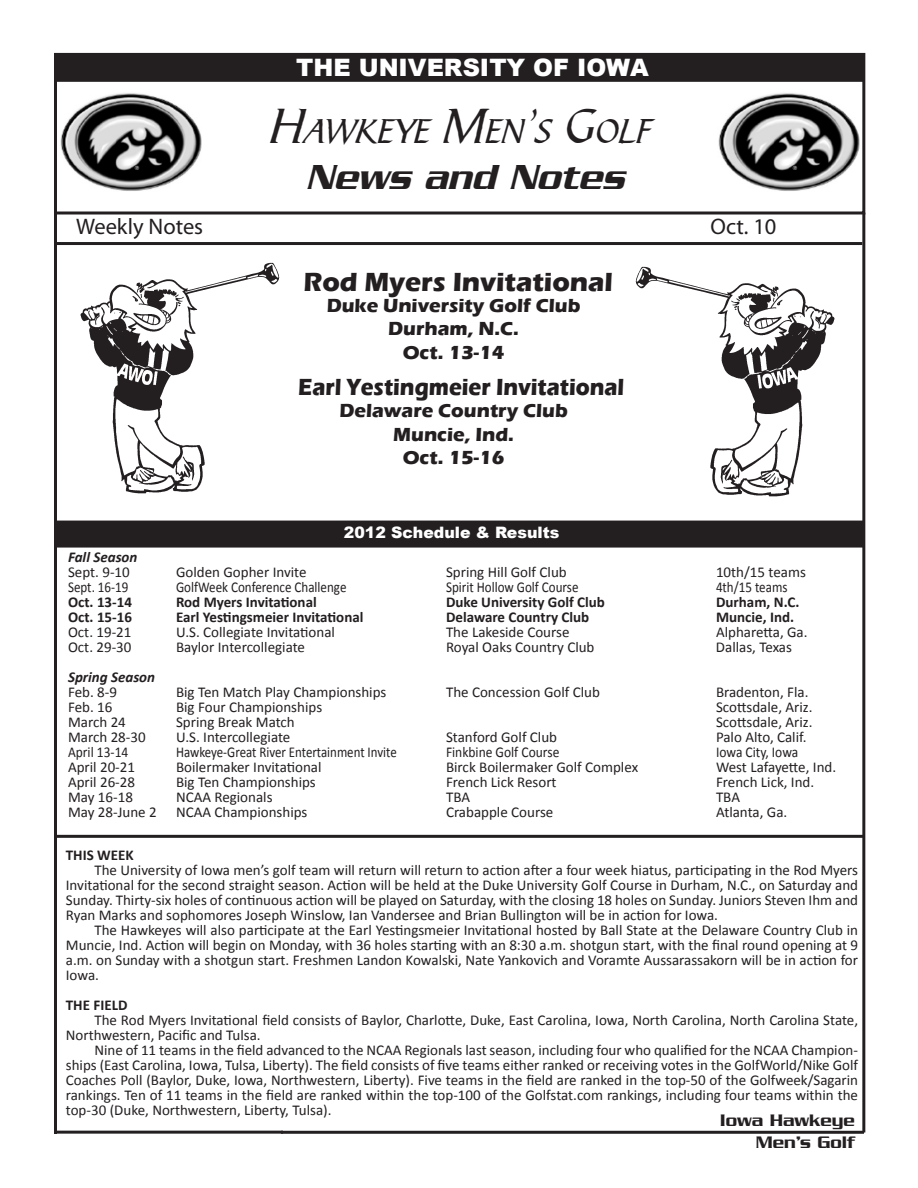
<style>
.page{position:relative;width:918px;height:1188px;background:#fff}
.page>*{position:absolute;margin:0;border:0;box-sizing:border-box;transform-origin:0 0}
.t1{font:italic 500 37.5px "Serpentine";color:#231f20}
.t2{font:35.7px "Bible Scr T";color:#231f20}
.t3{font:700 27px "Eras ITC";color:#231f20}
.t4{font:700 24px "Eras ITC";color:#231f20;scale:.9 1}
.t5{font:900 24px "Arial";color:#fff}
.t6{font:22.5px "Myriad Pro";color:#231f20}
.t7{font:700 19.5px "Eras ITC";color:#231f20}
.t8{font:500 18px "Serpentine";color:#231f20}
.t9{font:900 15.75px "Arial";color:#fff}
.t10{font:15px/15px "Calibri";color:#231f20;text-align:justify}
.t11{font:700 15px "Calibri";color:#231f20}
.t12{font:15px "Calibri";color:#231f20;scale:.87 1}
.t13{font:15px "Calibri";color:#231f20;scale:.9 1}
.t14{font:15px "Calibri";color:#231f20;scale:.86 1}
.t15{font:italic 700 15px "Calibri";color:#231f20}
.s1{font-size:51px}
</style>
<div class="page">
<div style="left:54px;top:53px;width:811px;height:161px;border:3px solid #231f20"></div>
<hr style="left:281px;top:1131px;width:583px;height:3px;background:#231f20">
<div style="left:56px;top:524px;width:806px;height:21px;background:#231f20"></div>
<div style="left:54px;top:522px;width:810px;height:26px;border:4px solid #231f20"></div>
<div style="left:55px;top:55px;width:808px;height:26px;background:#231f20"></div>
<div style="left:54px;top:54px;width:810px;height:28px;border:2px solid #231f20"></div>
<img style="left:60px;top:93px;width:141px;height:98px">
<hr style="left:54px;top:521px;width:810px;height:3px;background:#231f20">
<img style="left:718px;top:93px;width:141px;height:98px">
<hr style="left:54px;top:242px;width:808px;height:3px;background:#231f20">
<hr style="left:862px;top:213px;width:3px;height:919px;background:#231f20">
<hr style="left:54px;top:1131px;width:229px;height:3px;background:#231f20">
<hr style="left:54px;top:210px;width:3px;height:924px;background:#231f20">
<hr style="left:56px;top:835px;width:808px;height:3px;background:#231f20">
<img style="left:635px;top:266px;width:200px;height:231px">
<img style="left:80px;top:262px;width:200px;height:232px">
<p class="t5" style="left:296px;top:50px;width:354px">THE UNIVERSITY OF IOWA</p>
<p class="t2" style="left:270px;top:112px;width:383px"><span class="s1">H</span>AWKEYE <span class="s1">M</span>EN<span class="s1">’</span>S <span class="s1">G</span>OLF</p>
<p class="t1" style="left:306px;top:156px;width:320px">News and Notes</p>
<p class="t6" style="left:76px;top:213px;width:129px">Weekly Notes</p>
<p class="t6" style="left:711px;top:213px;width:67px">Oct. 10</p>
<p class="t3" style="left:303px;top:267px;width:311px">Rod Myers Invitational</p>
<p class="t7" style="left:327px;top:294px;width:255px">Duke University Golf Club</p>
<p class="t7" style="left:388px;top:318px;width:132px">Durham, N.C.</p>
<p class="t7" style="left:403px;top:341px;width:103px">Oct. 13-14</p>
<p class="t4" style="left:298px;top:373px;width:364px">Earl Yestingmeier Invitational</p>
<p class="t7" style="left:339px;top:400px;width:230px">Delaware Country Club</p>
<p class="t7" style="left:393px;top:423px;width:122px">Muncie, Ind.</p>
<p class="t7" style="left:403px;top:446px;width:103px">Oct. 15-16</p>
<p class="t9" style="left:344px;top:521px;width:217px">2012 Schedule &amp; Results</p>
<p class="t15" style="left:68px;top:548px;width:71px">Fall Season</p>
<p class="t10" style="left:68px;top:565px;width:63px">Sept. 9-10</p>
<p class="t10" style="left:176px;top:565px;width:132px">Golden Gopher Invite</p>
<p class="t10" style="left:446px;top:565px;width:122px">Spring Hill Golf Club</p>
<p class="t10" style="left:716px;top:565px;width:91px">10th/15 teams</p>
<p class="t12" style="left:68px;top:578px;width:71px">Sept. 16-19</p>
<p class="t12" style="left:176px;top:578px;width:197px">GolfWeek Conference Challenge</p>
<p class="t12" style="left:446px;top:578px;width:154px">Spirit Hollow Golf Course</p>
<p class="t12" style="left:716px;top:578px;width:84px">4th/15 teams</p>
<p class="t11" style="left:68px;top:592px;width:66px">Oct. 13-14</p>
<p class="t11" style="left:176px;top:592px;width:142px">Rod Myers Invitational</p>
<p class="t11" style="left:446px;top:592px;width:160px">Duke University Golf Club</p>
<p class="t11" style="left:716px;top:592px;width:85px">Durham, N.C.</p>
<p class="t11" style="left:68px;top:607px;width:66px">Oct. 15-16</p>
<p class="t11" style="left:176px;top:607px;width:189px">Earl Yestingsmeier Invitational</p>
<p class="t11" style="left:446px;top:607px;width:145px">Delaware Country Club</p>
<p class="t11" style="left:716px;top:607px;width:80px">Muncie, Ind.</p>
<p class="t10" style="left:68px;top:625px;width:65px">Oct. 19-21</p>
<p class="t10" style="left:176px;top:625px;width:160px">U.S. Collegiate Invitational</p>
<p class="t10" style="left:446px;top:625px;width:125px">The Lakeside Course</p>
<p class="t10" style="left:716px;top:625px;width:93px">Alpharetta, Ga.</p>
<p class="t10" style="left:68px;top:640px;width:65px">Oct. 29-30</p>
<p class="t10" style="left:176px;top:640px;width:131px">Baylor Intercollegiate</p>
<p class="t10" style="left:446px;top:640px;width:150px">Royal Oaks Country Club</p>
<p class="t10" style="left:716px;top:640px;width:77px">Dallas, Texas</p>
<p class="t15" style="left:68px;top:668px;width:89px">Spring Season</p>
<p class="t10" style="left:68px;top:685px;width:50px">Feb. 8-9</p>
<p class="t10" style="left:176px;top:685px;width:212px">Big Ten Match Play Championships</p>
<p class="t10" style="left:446px;top:685px;width:155px">The Concession Golf Club</p>
<p class="t10" style="left:716px;top:685px;width:94px">Bradenton, Fla.</p>
<p class="t10" style="left:68px;top:700px;width:46px">Feb. 16</p>
<p class="t10" style="left:176px;top:700px;width:148px">Big Four Championships</p>
<p class="t10" style="left:716px;top:700px;width:98px">Scottsdale, Ariz.</p>
<p class="t10" style="left:68px;top:715px;width:59px">March 24</p>
<p class="t10" style="left:176px;top:715px;width:120px">Spring Break Match</p>
<p class="t10" style="left:716px;top:715px;width:98px">Scottsdale, Ariz.</p>
<p class="t10" style="left:68px;top:730px;width:79px">March 28-30</p>
<p class="t10" style="left:176px;top:730px;width:116px">U.S. Intercollegiate</p>
<p class="t10" style="left:446px;top:730px;width:113px">Stanford Golf Club</p>
<p class="t10" style="left:716px;top:730px;width:92px">Palo Alto, Calif.</p>
<p class="t13" style="left:68px;top:743px;width:69px">April 13-14</p>
<p class="t14" style="left:176px;top:743px;width:258px">Hawkeye-Great River Entertainment Invite</p>
<p class="t13" style="left:446px;top:743px;width:127px">Finkbine Golf Course</p>
<p class="t13" style="left:716px;top:743px;width:93px">Iowa City, Iowa</p>
<p class="t10" style="left:68px;top:760px;width:69px">April 20-21</p>
<p class="t10" style="left:176px;top:760px;width:147px">Boilermaker Invitational</p>
<p class="t10" style="left:446px;top:760px;width:194px">Birck Boilermaker Golf Complex</p>
<p class="t10" style="left:716px;top:760px;width:122px">West Lafayette, Ind.</p>
<p class="t10" style="left:68px;top:775px;width:69px">April 26-28</p>
<p class="t10" style="left:176px;top:775px;width:141px">Big Ten Championships</p>
<p class="t10" style="left:446px;top:775px;width:112px">French Lick Resort</p>
<p class="t10" style="left:716px;top:775px;width:100px">French Lick, Ind.</p>
<p class="t10" style="left:68px;top:790px;width:66px">May 16-18</p>
<p class="t10" style="left:176px;top:790px;width:98px">NCAA Regionals</p>
<p class="t10" style="left:446px;top:790px;width:26px">TBA</p>
<p class="t10" style="left:716px;top:790px;width:25px">TBA</p>
<p class="t10" style="left:68px;top:805px;width:90px">May 28-June 2</p>
<p class="t10" style="left:176px;top:805px;width:133px">NCAA Championships</p>
<p class="t10" style="left:446px;top:805px;width:109px">Crabapple Course</p>
<p class="t10" style="left:716px;top:805px;width:73px">Atlanta, Ga.</p>
<p class="t11" style="left:66px;top:846px;width:69px">THIS WEEK</p>
<p class="t10" style="left:66px;top:863px;width:794px;text-indent:28px">The University of Iowa men’s golf team will return will return to action after a four week hiatus, participating in the Rod Myers Invitational for the second straight season. Action will be held at the Duke University Golf Course in Durham, N.C., on Saturday and Sunday. Thirty-six holes of continuous action will be played on Saturday, with the closing 18 holes on Sunday. Juniors Steven Ihm and Ryan Marks and sophomores Joseph Winslow, Ian Vandersee and Brian Bullington will be in action for Iowa.</p>
<p class="t10" style="left:66px;top:923px;width:794px;text-indent:28px">The Hawkeyes will also participate at the Earl Yestingsmeier Invitational hosted by Ball State at the Delaware Country Club in Muncie, Ind. Action will begin on Monday, with 36 holes starting with an 8:30 a.m. shotgun start, with the final round opening at 9 a.m. on Sunday with a shotgun start. Freshmen Landon Kowalski, Nate Yankovich and Voramte Aussarassakorn will be in action for Iowa.</p>
<p class="t11" style="left:66px;top:996px;width:63px">THE FIELD</p>
<p class="t10" style="left:66px;top:1013px;width:794px;text-indent:28px">The Rod Myers Invitational field consists of Baylor, Charlotte, Duke, East Carolina, Iowa, North Carolina, North Carolina State,<br>Northwestern, Pacific and Tulsa.</p>
<p class="t10" style="left:66px;top:1043px;width:794px;text-indent:28px">Nine of 11 teams in the field advanced to the NCAA Regionals last season, including four who qualified for the NCAA Champion&shy;ships (East Carolina, Iowa, Tulsa, Liberty). The field consists of five teams either ranked or receiving votes in the GolfWorld/Nike Golf Coaches Poll (Baylor, Duke, Iowa, Northwestern, Liberty). Five teams in the field are ranked in the top-50 of the Golfweek/Sagarin rankings. Ten of 11 teams in the field are ranked within the top-100 of the Golfstat.com rankings, including four teams within the top-30 (Duke, Northwestern, Liberty, Tulsa).</p>
<p class="t8" style="left:720px;top:1110px;width:136px">Iowa Hawkeye</p>
<p class="t8" style="left:756px;top:1132px;width:100px">Men’s Golf</p>
</div>
